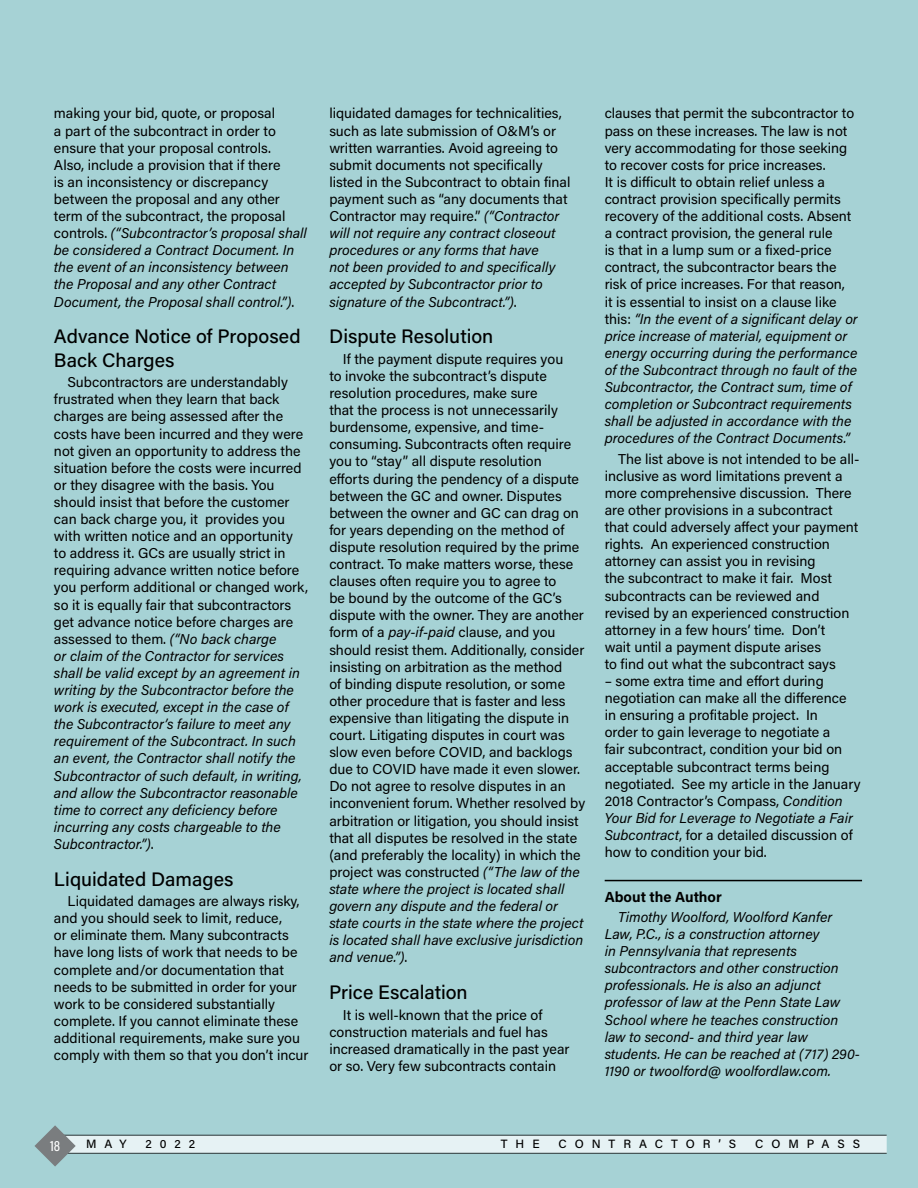
<style>
.page{position:relative;width:918px;height:1188px;background:#a6d2d5}
.page>*{position:absolute;margin:0;border:0;box-sizing:border-box;transform-origin:0 0}
.Page_Text_SubHead{font:500 19.5px/23.4px "Acumin Pro";color:#000}
.TOC_Article_Name{font:500 15px "Acumin Pro Cond";color:#fff}
.about-the-author{font:700 14.7px "Acumin Pro";color:#000}
.Page_Body_Text_9_5pt{font:14.25px/17.1px "Acumin Pro";color:#000}
.Page_Body_Text_9_5pt-2{font:italic 14.25px/17.1px "Acumin Pro";color:#000}
.Page_Number{font:500 12px "Acumin Pro";letter-spacing:.66em;color:#000}
.s1{font-style:italic}
</style>
<div class="page">
<div style="left:52px;top:1135px;width:835px;height:18px;background:#e6f2f4"></div>
<svg style="left:34px;top:1125px;width:42px;height:42px"></svg>
<hr style="left:605px;top:880px;width:257px;height:1px;background:#000">
<p class="Page_Body_Text_9_5pt" style="left:54px;top:104px;width:254px">making your bid, quote, or proposal<br>a part of the subcontract in order to ensure that your proposal controls.<br>Also, include a provision that if there<br>is an inconsistency or discrepancy between the proposal and any other term of the subcontract, the proposal controls. <span class="s1">(“Subcontractor’s proposal shall be considered a Contract Document. In the event of an inconsistency between the Proposal and any other Contract Document, the Proposal shall control.”)</span>.</p>
<p class="Page_Text_SubHead" style="left:54px;top:324px;width:248px">Advance Notice of Proposed<br>Back Charges</p>
<p class="Page_Body_Text_9_5pt" style="left:54px;top:373px;width:256px;text-indent:13px">Subcontractors are understandably frustrated when they learn that back charges are being assessed after the costs have been incurred and they were not given an opportunity to address the situation before the costs were incurred or they disagree with the basis. You should insist that before the customer can back charge you, it provides you with written notice and an opportunity to address it. GCs are usually strict in requiring advance written notice before you perform additional or changed work, so it is equally fair that subcontractors get advance notice before charges are assessed to them. <span class="s1">(“No back charge<br>or claim of the Contractor for services shall be valid except by an agreement in writing by the Subcontractor before the work is executed, except in the case of the Subcontractor’s failure to meet any requirement of the Subcontract. In such an event, the Contractor shall notify the Subcontractor of such default, in writing, and allow the Subcontractor reasonable time to correct any deficiency before incurring any costs chargeable to the Subcontractor.”)</span>.</p>
<p class="Page_Text_SubHead" style="left:54px;top:866px;width:181px">Liquidated Damages</p>
<p class="Page_Body_Text_9_5pt" style="left:54px;top:892px;width:256px;text-indent:13px">Liquidated damages are always risky, and you should seek to limit, reduce,<br>or eliminate them. Many subcontracts have long lists of work that needs to be complete and/or documentation that needs to be submitted in order for your work to be considered substantially complete. If you cannot eliminate these additional requirements, make sure you comply with them so that you don’t incur</p>
<p class="Page_Body_Text_9_5pt" style="left:329px;top:104px;width:243px">liquidated damages for technicalities, such as late submission of O&amp;M’s or written warranties. Avoid agreeing to submit documents not specifically listed in the Subcontract to obtain final payment such as “any documents that Contractor may require.” <span class="s1">(“Contractor will not require any contract closeout procedures or any forms that have<br>not been provided to and specifically accepted by Subcontractor prior to signature of the Subcontract.”)</span>.</p>
<p class="Page_Text_SubHead" style="left:329px;top:324px;width:166px">Dispute Resolution</p>
<p class="Page_Body_Text_9_5pt" style="left:329px;top:350px;width:257px;text-indent:13px">If the payment dispute requires you<br>to invoke the subcontract’s dispute resolution procedures, make sure<br>that the process is not unnecessarily burdensome, expensive, and time&shy;consuming. Subcontracts often require you to “stay” all dispute resolution efforts during the pendency of a dispute between the GC and owner. Disputes between the owner and GC can drag on for years depending on the method of dispute resolution required by the prime contract. To make matters worse, these clauses often require you to agree to<br>be bound by the outcome of the GC’s dispute with the owner. They are another form of a <span class="s1">pay-if-paid</span> clause, and you should resist them. Additionally, consider insisting on arbitration as the method<br>of binding dispute resolution, or some other procedure that is faster and less expensive than litigating the dispute in court. Litigating disputes in court was slow even before COVID, and backlogs due to COVID have made it even slower.<br>Do not agree to resolve disputes in an inconvenient forum. Whether resolved by arbitration or litigation, you should insist that all disputes be resolved in the state (and preferably the locality) in which the project was constructed <span class="s1">(“The law of the state where the project is located shall govern any dispute and the federal or state courts in the state where the project is located shall have exclusive jurisdiction and venue.”)</span>.</p>
<p class="Page_Text_SubHead" style="left:329px;top:980px;width:140px">Price Escalation</p>
<p class="Page_Body_Text_9_5pt" style="left:329px;top:1005px;width:242px;text-indent:13px">It is well-known that the price of construction materials and fuel has increased dramatically in the past year or so. Very few subcontracts contain</p>
<p class="Page_Body_Text_9_5pt" style="left:605px;top:104px;width:255px">clauses that permit the subcontractor to pass on these increases. The law is not very accommodating for those seeking to recover costs for price increases.<br>It is difficult to obtain relief unless a contract provision specifically permits recovery of the additional costs. Absent a contract provision, the general rule<br>is that in a lump sum or a fixed-price contract, the subcontractor bears the risk of price increases. For that reason,<br>it is essential to insist on a clause like this: <span class="s1">“In the event of a significant delay or price increase of material, equipment or energy occurring during the performance of the Subcontract through no fault of the Subcontractor, the Contract sum, time of completion or Subcontract requirements shall be adjusted in accordance with the procedures of the Contract Documents.”</span></p>
<p class="Page_Body_Text_9_5pt" style="left:605px;top:450px;width:256px;text-indent:13px">The list above is not intended to be all&shy;inclusive as word limitations prevent a more comprehensive discussion. There are other provisions in a subcontract that could adversely affect your payment rights. An experienced construction attorney can assist you in revising<br>the subcontract to make it fair. Most subcontracts can be reviewed and revised by an experienced construction attorney in a few hours’ time. Don’t<br>wait until a payment dispute arises<br>to find out what the subcontract says</p>
<p class="Page_Body_Text_9_5pt" style="left:605px;top:672px;width:258px">– some extra time and effort during negotiation can make all the difference in ensuring a profitable project. In<br>order to gain leverage to negotiate a<br>fair subcontract, condition your bid on acceptable subcontract terms being negotiated. See my article in the January 2018 Contractor’s Compass, <span class="s1">Condition Your Bid for Leverage to Negotiate a Fair Subcontract</span>, for a detailed discussion of how to condition your bid.</p>
<p class="about-the-author" style="left:605px;top:886px;width:119px">About the Author</p>
<p class="Page_Body_Text_9_5pt-2" style="left:605px;top:908px;width:257px;text-indent:13px">Timothy Woolford, Woolford Kanfer Law, P.C., is a construction attorney<br>in Pennsylvania that represents subcontractors and other construction professionals. He is also an adjunct professor of law at the Penn State Law School where he teaches construction law to second- and third year law students. He can be reached at (717) 290- 1190 or twoolford@ woolfordlaw.com.</p>
<p class="TOC_Article_Name" style="left:50px;top:1136px;width:12px">18</p>
<p class="Page_Number" style="left:86px;top:1135px;width:42px">MAY</p>
<p class="Page_Number" style="left:145px;top:1135px;width:51px">2022</p>
<p class="Page_Number" style="left:501px;top:1135px;width:40px">THE</p>
<p class="Page_Number" style="left:558px;top:1135px;width:179px">CONTRACTOR’S</p>
<p class="Page_Number" style="left:755px;top:1135px;width:106px">COMPASS</p>
</div>
